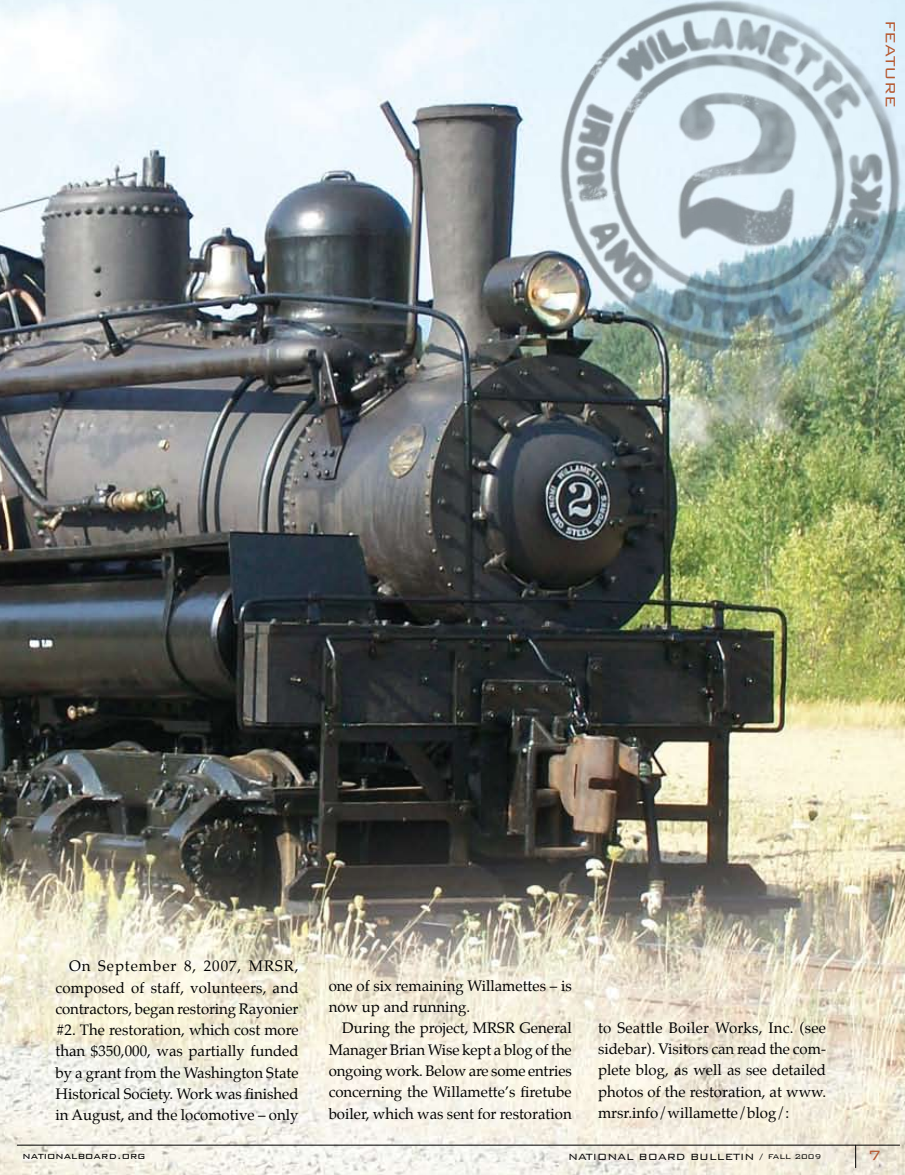
<style>
.page{position:relative;width:905px;height:1175px;background:#fff}
.page>*{position:absolute;margin:0;border:0;box-sizing:border-box;transform-origin:0 0}
.t1{font:300 18px "Bank Gothic BT";color:#b65a33}
.t2{font:15px/21.3px "Palatino";color:#000;text-align:justify}
.t3{font:300 12px "Bank Gothic BT";color:#000}
.s1{font-size:9px}
</style>
<div class="page">
<img style="left:0;top:0;width:904px;height:1174px">
<hr style="left:17px;top:1144px;width:882px;height:1px;background:#000">
<svg style="left:855px;top:1145px;width:1px;height:22px"></svg>
<img style="left:555px;top:0;width:349px;height:354px">
<p class="t1" style="left:900px;top:20px;width:85px;rotate:90deg">Feature</p>
<p class="t2" style="left:56px;top:955px;width:245px;text-indent:14px">On September 8, 2007, MRSR, composed of staff, volunteers, and contractors, began restoring Rayonier #2. The restoration, which cost more than $350,000, was partially funded by a grant from the Washington State Historical Society. Work was finished in August, and the locomotive – only</p>
<p class="t2" style="left:329px;top:975px;width:244px">one of six remaining Willamettes – is</p>
<p class="t2" style="left:329px;top:996px;width:143px">now up and running.</p>
<p class="t2" style="left:342px;top:1017px;width:231px">During the project, MRSR General</p>
<p class="t2" style="left:329px;top:1038px;width:245px">Manager Brian Wise kept a blog of the</p>
<p class="t2" style="left:329px;top:1060px;width:244px">ongoing work. Below are some entries</p>
<p class="t2" style="left:329px;top:1081px;width:244px">concerning the Willamette’s firetube</p>
<p class="t2" style="left:329px;top:1102px;width:244px">boiler, which was sent for restoration</p>
<p class="t2" style="left:598px;top:1017px;width:229px">to Seattle Boiler Works, Inc. (see sidebar). Visitors can read the com&shy;plete blog, as well as see detailed photos of the restoration, at www. mrsr.info/willamette/blog/:</p>
<p class="t3" style="left:23px;top:1149px;width:124px">nationalboard.org</p>
<p class="t3" style="left:568px;top:1150px;width:255px">NATIONAL BOARD BULLETIN / <span class="s1">FALL 2009</span></p>
<p class="t1" style="left:867px;top:1146px;width:15px">7</p>
</div>
